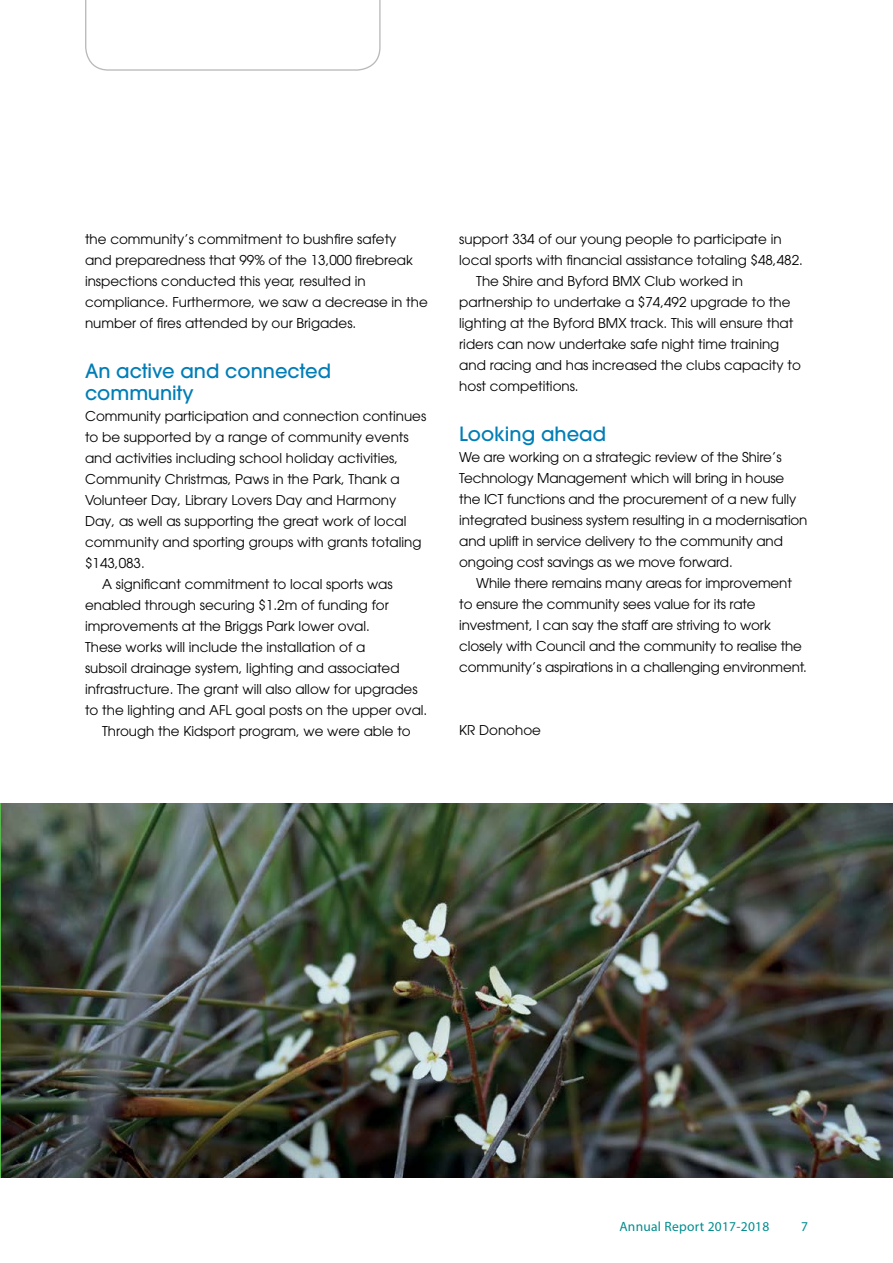
<style>
.page{position:relative;width:893px;height:1263px;background:#fff}
.page>*{position:absolute;margin:0;border:0;box-sizing:border-box;transform-origin:0 0}
.Head_3{font:500 19.5px/22.5px "ITC Avant Garde Pro";color:#007db7}
.Normal_first_para{font:13.5px/21px "ITC Avant Garde Pro";color:#000}
.t1{font:13.5px "Myriad Pro";letter-spacing:.02em;color:#008c8e}
</style>
<div class="page">
<svg style="left:85px;top:0;width:296px;height:71px"></svg>
<img style="left:1px;top:804px;width:892px;height:374px">
<p class="Normal_first_para" style="left:85px;top:228px;width:344px">the community’s commitment to bushfire safety<br>and preparedness that 99% of the 13,000 firebreak inspections conducted this year, resulted in compliance. Furthermore, we saw a decrease in the number of fires attended by our Brigades.</p>
<p class="Head_3" style="left:85px;top:359px;width:248px">An active and connected community</p>
<p class="Normal_first_para" style="left:85px;top:406px;width:343px">Community participation and connection continues to be supported by a range of community events and activities including school holiday activities, Community Christmas, Paws in the Park, Thank a Volunteer Day, Library Lovers Day and Harmony Day, as well as supporting the great work of local community and sporting groups with grants totaling $143,083.</p>
<p class="Normal_first_para" style="left:85px;top:574px;width:344px;text-indent:17px">A significant commitment to local sports was enabled through securing $1.2m of funding for improvements at the Briggs Park lower oval.<br>These works will include the installation of a<br>subsoil drainage system, lighting and associated infrastructure. The grant will also allow for upgrades to the lighting and AFL goal posts on the upper oval.</p>
<p class="Normal_first_para" style="left:102px;top:721px;width:310px">Through the Kidsport program, we were able to</p>
<p class="Normal_first_para" style="left:459px;top:228px;width:345px">support 334 of our young people to participate in local sports with financial assistance totaling $48,482.</p>
<p class="Normal_first_para" style="left:459px;top:270px;width:343px;text-indent:17px">The Shire and Byford BMX Club worked in partnership to undertake a $74,492 upgrade to the lighting at the Byford BMX track. This will ensure that riders can now undertake safe night time training and racing and has increased the clubs capacity to host competitions.</p>
<p class="Head_3" style="left:459px;top:422px;width:148px">Looking ahead</p>
<p class="Normal_first_para" style="left:459px;top:446px;width:350px">We are working on a strategic review of the Shire’s Technology Management which will bring in house the ICT functions and the procurement of a new fully integrated business system resulting in a modernisation and uplift in service delivery to the community and ongoing cost savings as we move forward.</p>
<p class="Normal_first_para" style="left:459px;top:572px;width:349px;text-indent:17px">While there remains many areas for improvement to ensure the community sees value for its rate investment, I can say the staff are striving to work closely with Council and the community to realise the community’s aspirations in a challenging environment.</p>
<p class="Normal_first_para" style="left:459px;top:719px;width:83px">KR Donohoe</p>
<p class="t1" style="left:619px;top:1218px;width:151px">Annual Report 2017-2018</p>
<p class="t1" style="left:801px;top:1218px;width:8px">7</p>
</div>
